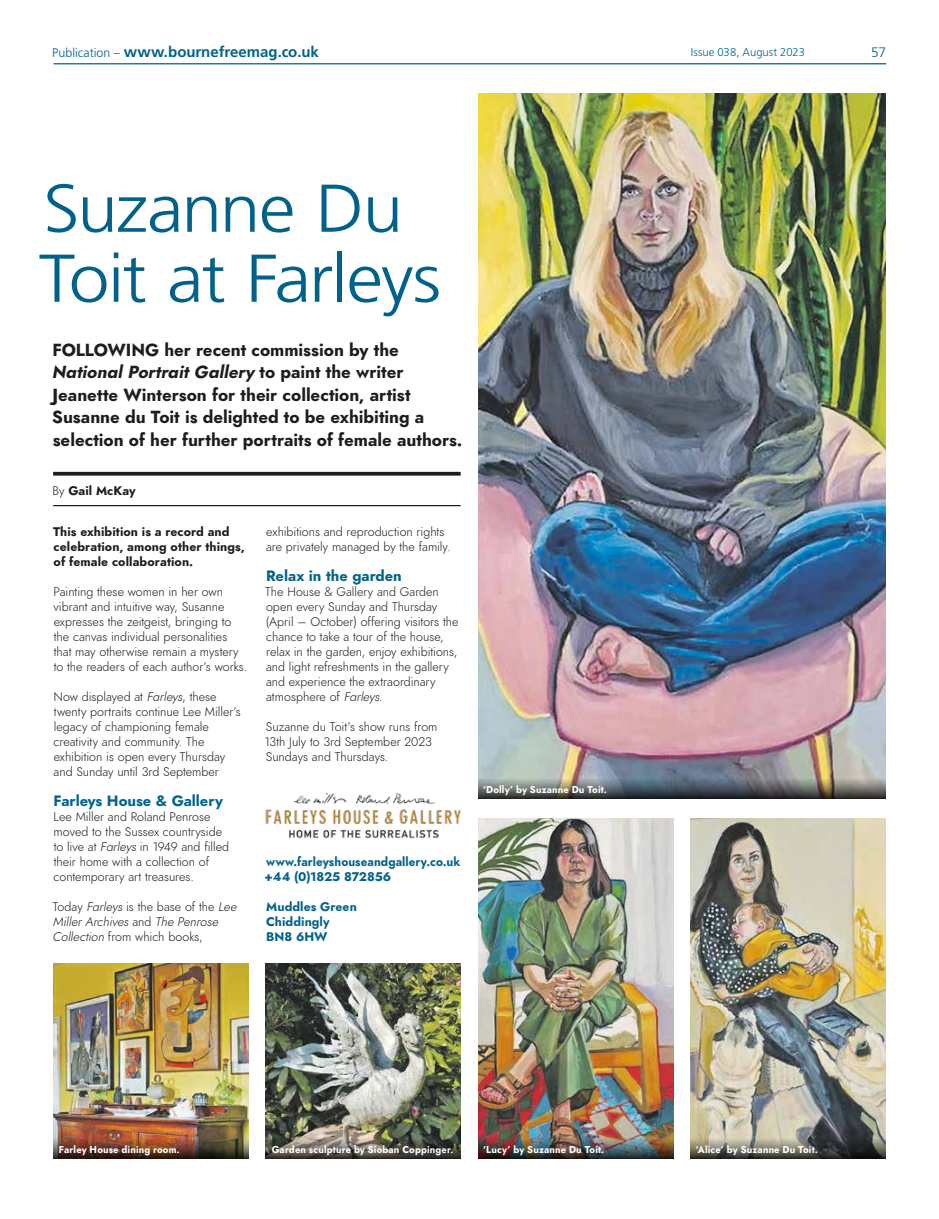
<style>
.page{position:relative;width:939px;height:1219px;background:#fff}
.page>*{position:absolute;margin:0;border:0;box-sizing:border-box;transform-origin:0 0}
.t1{font:300 67.5px/70px "Frutiger LT Std";letter-spacing:-.025em;color:#00628b;scale:1.08 1}
.t2{font:italic 700 17.5px/22.5px "Renner";color:#1d1d1b}
.t3{font:italic 700 15px "Renner";color:#00628b}
.t4{font:700 15px "Frutiger LT Std";letter-spacing:-.005em;color:#00628b}
.t5{font:300 13.75px "Frutiger LT Std";color:#00628b}
.t6{font:italic 300 12.5px/15px "Renner";color:#1d1d1b}
.t7{font:italic 700 12.5px/15px "Renner";letter-spacing:.005em;color:#1d1d1b}
.t8{font:italic 300 12.5px/15px "Renner";letter-spacing:-.005em;color:#1d1d1b}
.t9{font:italic 700 12.5px/15px "Renner";letter-spacing:.005em;color:#00628b;scale:.95 1}
.t10{font:italic 700 12.5px/15px "Renner";letter-spacing:.005em;color:#00628b}
.t11{font:300 11.25px "Frutiger LT Std";color:#00628b}
.t12{font:italic 700 10px "Renner";letter-spacing:.015em;color:#fff;scale:.96 1}
.s1{font-weight:300;font-size:12.5px}
.s2{font-style:inherit}
.s3{font-weight:300}
</style>
<div class="page">
<img style="left:478px;top:94px;width:408px;height:684px">
<img style="left:478px;top:819px;width:195px;height:318px">
<img style="left:691px;top:819px;width:195px;height:318px">
<img style="left:266px;top:964px;width:195px;height:173px">
<img style="left:265px;top:792px;width:195px;height:47px">
<img style="left:53px;top:964px;width:195px;height:173px">
<svg style="left:53px;top:472px;width:408px;height:4px;background:#333331"></svg>
<hr style="left:53px;top:505px;width:408px;height:1px;background:#1d1d1b">
<img style="left:478px;top:778px;width:408px;height:21px">
<svg style="left:691px;top:1137px;width:195px;height:22px;background:#606057"></svg>
<img style="left:478px;top:1137px;width:195px;height:22px">
<img style="left:53px;top:1137px;width:195px;height:22px">
<svg style="left:266px;top:1137px;width:195px;height:22px;background:#59564d"></svg>
<hr style="left:54px;top:63px;width:832px;height:1px;background:#00628b">
<p class="t4" style="left:52px;top:43px;width:268px"><span class="s1">Publication –</span> www.bournefreemag.co.uk</p>
<p class="t11" style="left:691px;top:46px;width:115px">Issue 038, August 2023</p>
<p class="t5" style="left:871px;top:44px;width:16px">57</p>
<h1 class="t1" style="left:39px;top:174px;width:374px">Suzanne Du<br>Toit at Farleys</h1>
<h2 class="t2" style="left:52px;top:339px;width:412px">FOLLOWING her recent commission by the <span class="s2">National Portrait Gallery</span> to paint the writer Jeanette Winterson for their collection, artist Susanne du Toit is delighted to be exhibiting a selection of her further portraits of female authors.</h2>
<p class="t7" style="left:53px;top:483px;width:85px"><span class="s3">By</span> Gail McKay</p>
<p class="t7" style="left:53px;top:524px;width:193px">This exhibition is a record and celebration, among other things, of female collaboration.</p>
<p class="t6" style="left:54px;top:584px;width:195px">Painting these women in her own vibrant and intuitive way, Susanne expresses the zeitgeist, bringing to the canvas individual personalities that may otherwise remain a mystery to the readers of each author’s works.</p>
<p class="t6" style="left:54px;top:689px;width:189px">Now displayed at <span class="s2">Farleys</span>, these twenty portraits continue Lee Miller’s legacy of championing female creativity and community. The exhibition is open every Thursday and Sunday until 3rd September</p>
<p class="t3" style="left:54px;top:790px;width:171px">Farleys House &amp; Gallery</p>
<p class="t6" style="left:54px;top:809px;width:177px">Lee Miller and Roland Penrose moved to the Sussex countryside to live at <span class="s2">Farleys</span> in 1949 and filled their home with a collection of contemporary art treasures.</p>
<p class="t8" style="left:53px;top:899px;width:185px"><span class="s2">Today</span> Farleys <span class="s2">is the base of the</span> Lee<br>Miller Archives <span class="s2">and</span> The Penrose<br>Collection <span class="s2">from which books,</span></p>
<p class="t6" style="left:266px;top:524px;width:186px">exhibitions and reproduction rights are privately managed by the family.</p>
<p class="t3" style="left:266px;top:565px;width:137px">Relax in the garden</p>
<p class="t6" style="left:265px;top:584px;width:195px">The House &amp; Gallery and Garden open every Sunday and Thursday (April – October) offering visitors the chance to take a tour of the house, relax in the garden, enjoy exhibitions, and light refreshments in the gallery and experience the extraordinary atmosphere of <span class="s2">Farleys</span>.</p>
<p class="t6" style="left:265px;top:719px;width:175px">Suzanne du Toit’s show runs from<br>13th July to 3rd September 2023<br>Sundays and Thursdays.</p>
<p class="t9" style="left:265px;top:854px;width:208px">www.farleyshouseandgallery.co.uk +44 (0)1825 872856</p>
<p class="t10" style="left:266px;top:899px;width:92px">Muddles Green<br>Chiddingly<br>BN8 6HW</p>
<p class="t12" style="left:483px;top:782px;width:131px">‘Dolly’ by Suzanne Du Toit.</p>
<p class="t12" style="left:59px;top:1142px;width:127px">Farley House dining room.</p>
<p class="t12" style="left:272px;top:1142px;width:191px">Garden sculpture by Sioban Coppinger.</p>
<p class="t12" style="left:483px;top:1142px;width:128px">‘Lucy’ by Suzanne Du Toit.</p>
<p class="t12" style="left:696px;top:1142px;width:129px">‘Alice’ by Suzanne Du Toit.</p>
</div>
